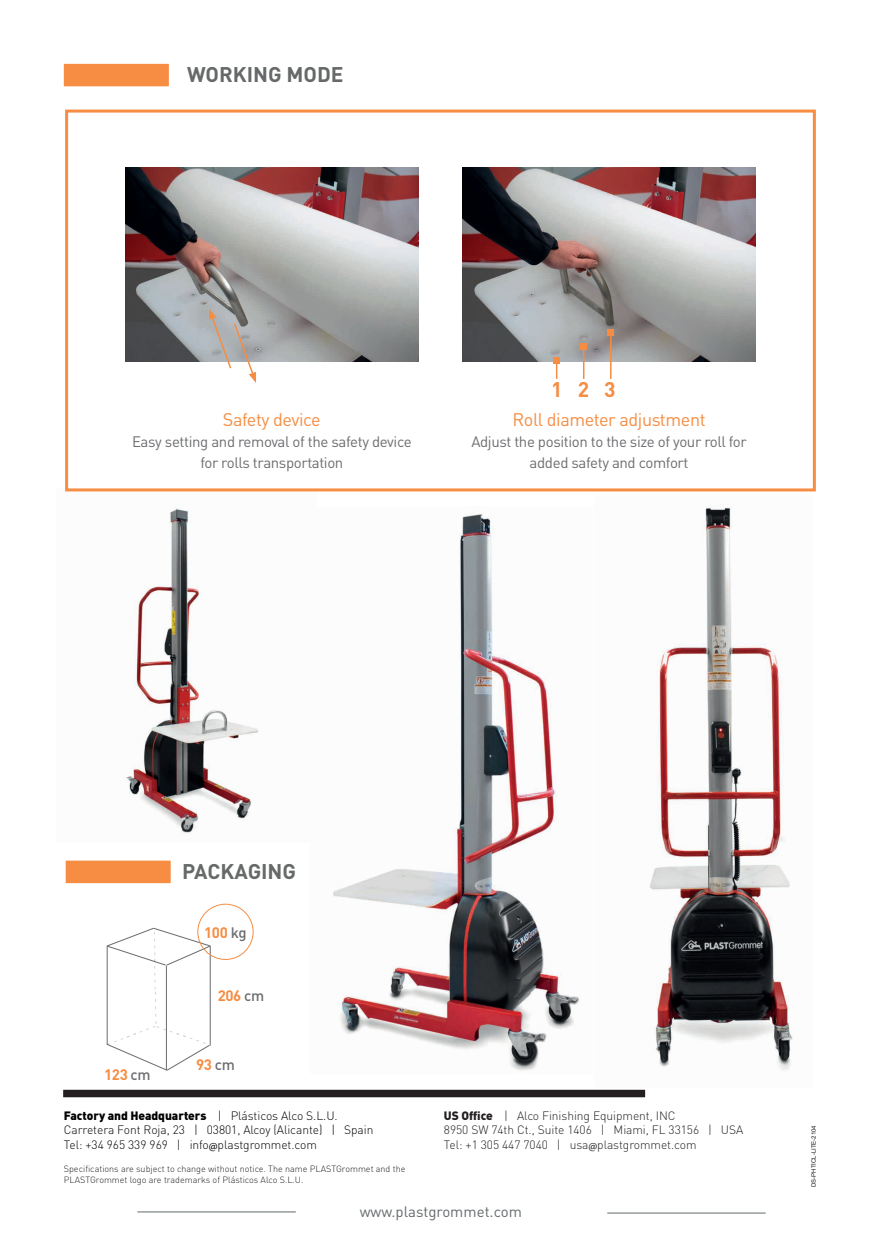
<style>
.page{position:relative;width:881px;height:1251px;background:#fff}
.page>*{position:absolute;margin:0;border:0;box-sizing:border-box;transform-origin:0 0}
.t1{font:700 21px "DIN Pro";color:#666969}
.t2{font:700 21px "DIN Pro";color:#f68d43}
.t3{font:18px "DIN Pro";letter-spacing:-.025em;color:#f68d43}
.t4{font:15px/21px "DIN Pro";letter-spacing:-.025em;color:#6c6d70;text-align:center}
.t5{font:15px "DIN Pro";color:#646a6c}
.t6{font:700 15px "DIN Pro";letter-spacing:-.025em;color:#f68d43}
.t7{font:300 12px/14.4px "DIN Pro";letter-spacing:-.005em;color:#000}
.t8{font:300 12px/14.4px "DIN Pro";letter-spacing:-.005em;color:#231f20}
.t9{font:300 9px/10.8px "DIN Pro";color:#231f20}
.t10{font:6px "Arial";color:#231f20}
.s1{font-weight:500;color:#6c6d70}
.s2{font-weight:900}
.s3{font-family:"Myriad Pro";font-weight:400}
</style>
<div class="page">
<div style="left:64px;top:64px;width:105px;height:22px;background:#f68d43"></div>
<img style="left:65px;top:491px;width:251px;height:343px">
<div style="left:65px;top:109px;width:750px;height:382px;border:3px solid #f68d43"></div>
<hr style="left:137px;top:1211px;width:159px;height:1px;background:#646a6c">
<hr style="left:607px;top:1212px;width:158px;height:1px;background:#646a6c">
<div style="left:63px;top:1089px;width:582px;height:7px;background:#231f20"></div>
<div style="left:66px;top:860px;width:105px;height:22px;background:#f68d43"></div>
<svg style="left:106px;top:927px;width:105px;height:144px"></svg>
<div style="left:197px;top:903px;width:56px;height:56px;border:1px solid #f68d43;border-radius:50%"></div>
<img style="left:126px;top:167px;width:292px;height:194px">
<img style="left:462px;top:167px;width:293px;height:194px">
<svg style="left:209px;top:308px;width:47px;height:75px"></svg>
<svg style="left:553px;top:357px;width:6px;height:22px"></svg>
<hr style="left:582px;top:346px;width:2px;height:33px;background:#f68d43">
<svg style="left:580px;top:343px;width:6px;height:6px"></svg>
<hr style="left:609px;top:332px;width:2px;height:47px;background:#f68d43">
<svg style="left:607px;top:329px;width:6px;height:6px"></svg>
<img style="left:650px;top:505px;width:143px;height:565px">
<img style="left:310px;top:506px;width:269px;height:565px">
<h1 class="t1" style="left:187px;top:60px;width:158px">WORKING MODE</h1>
<h2 class="t3" style="left:223px;top:407px;width:99px">Safety device</h2>
<p class="t4" style="left:132px;top:430px;width:281px">Easy setting and removal of the safety device for rolls transportation</p>
<h1 class="t2" style="left:551px;top:375px;width:66px">123</h1>
<h2 class="t3" style="left:512px;top:407px;width:194px">Roll diameter adjustment</h2>
<p class="t4" style="left:471px;top:430px;width:277px">Adjust the position to the size of your roll for added safety and comfort</p>
<h1 class="t1" style="left:182px;top:856px;width:115px">PACKAGING</h1>
<p class="t6" style="left:204px;top:921px;width:44px">100 <span class="s1">kg</span></p>
<p class="t6" style="left:104px;top:1064px;width:48px">123 <span class="s1">cm</span></p>
<p class="t6" style="left:218px;top:984px;width:48px">206 <span class="s1">cm</span></p>
<p class="t6" style="left:196px;top:1053px;width:40px">93 <span class="s1">cm</span></p>
<p class="t7" style="left:64px;top:1107px;width:311px"><span class="s2">Factory and Headquarters</span> | Plásticos Alco S.L.U.<br>Carretera Font Roja, 23 | 03801, Alcoy (Alicante) | Spain<br>Tel: +34 965 339 969 | info<span class="s3">@</span>plastgrommet.com</p>
<p class="t9" style="left:64px;top:1162px;width:343px">Specifications are subject to change without notice. The name PLASTGrommet and the<br>PLASTGrommet logo are trademarks of Plásticos Alco S.L.U.</p>
<p class="t8" style="left:443px;top:1107px;width:301px"><span class="s2">US Office</span> | Alco Finishing Equipment, INC<br>8950 SW 74th Ct., Suite 1406 | Miami, FL 33156 | USA<br>Tel: +1 305 447 7040 | usa<span class="s3">@</span>plastgrommet.com</p>
<p class="t5" style="left:359px;top:1200px;width:164px">www.plastgrommet.com</p>
<p class="t10" style="left:809px;top:1186px;width:63px;rotate:-90deg">DS-PHTICL-LITE-2104</p>
</div>
